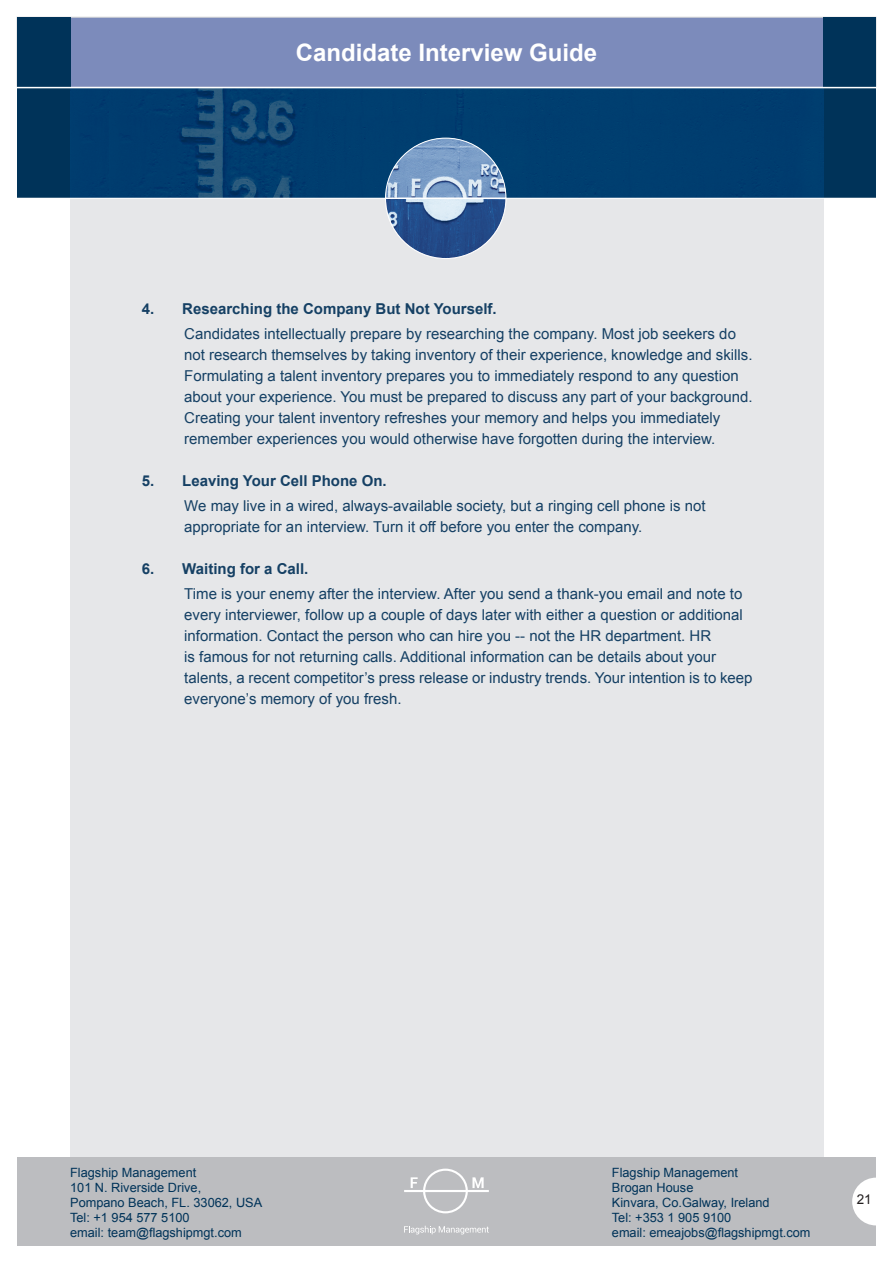
<style>
.page{position:relative;width:893px;height:1263px;background:#fff}
.page>*{position:absolute;margin:0;border:0;box-sizing:border-box;transform-origin:0 0}
.t1{font:700 24px "Arial";color:#fff}
.t2{font:15px/21px "Arial";color:#154064}
.t3{font:700 15px "Arial";color:#154064}
.t4{font:13.5px "Arial";color:#231f20}
.t5{font:12.75px/15px "Arial";color:#003359}
</style>
<div class="page">
<div style="left:70px;top:172px;width:753px;height:997px;background:#e6e7e9"></div>
<div style="left:17px;top:88px;width:859px;height:110px;background:#003359"></div>
<img style="left:70px;top:88px;width:753px;height:110px">
<svg style="left:385px;top:137px;width:122px;height:122px"></svg>
<hr style="left:0;top:198px;width:893px;height:1px;background:#fff">
<div style="left:17px;top:17px;width:859px;height:70px;background:#7c8bbb;border:1px solid #bcbdc0"></div>
<div style="left:17px;top:17px;width:53px;height:70px;background:#003359"></div>
<div style="left:823px;top:17px;width:53px;height:70px;background:#003359"></div>
<div style="left:17px;top:1157px;width:859px;height:89px;background:#bcbdc0"></div>
<svg style="left:404px;top:1226px;width:85px;height:8px"></svg>
<svg style="left:404px;top:1168px;width:85px;height:45px"></svg>
<svg style="left:852px;top:1177px;width:24px;height:48px"></svg>
<h1 class="t1" style="left:296px;top:37px;width:303px">Candidate Interview Guide</h1>
<p class="t3" style="left:142px;top:298px;width:357px">4. Researching the Company But Not Yourself.</p>
<p class="t2" style="left:184px;top:323px;width:570px">Candidates intellectually prepare by researching the company. Most job seekers do not research themselves by taking inventory of their experience, knowledge and skills.<br>Formulating a talent inventory prepares you to immediately respond to any question about your experience. You must be prepared to discuss any part of your background.<br>Creating your talent inventory refreshes your memory and helps you immediately remember experiences you would otherwise have forgotten during the interview.</p>
<p class="t3" style="left:142px;top:471px;width:247px">5. Leaving Your Cell Phone On.</p>
<p class="t2" style="left:184px;top:495px;width:523px">We may live in a wired, always-available society, but a ringing cell phone is not appropriate for an interview. Turn it off before you enter the company.</p>
<p class="t3" style="left:142px;top:559px;width:168px">6. Waiting for a Call.</p>
<p class="t2" style="left:184px;top:584px;width:570px">Time is your enemy after the interview. After you send a thank-you email and note to every interviewer, follow up a couple of days later with either a question or additional information. Contact the person who can hire you -- not the HR department. HR<br>is famous for not returning calls. Additional information can be details about your talents, a recent competitor’s press release or industry trends. Your intention is to keep everyone’s memory of you fresh.</p>
<p class="t5" style="left:70px;top:1165px;width:194px">Flagship Management<br>101 N. Riverside Drive,<br>Pompano Beach, FL. 33062, USA<br>Tel: +1 954 577 5100<br>email: team@flagshipmgt.com</p>
<p class="t5" style="left:612px;top:1165px;width:200px">Flagship Management<br>Brogan House<br>Kinvara, Co.Galway, Ireland<br>Tel: +353 1 905 9100<br>email: emeajobs@flagshipmgt.com</p>
<p class="t4" style="left:857px;top:1191px;width:17px">21</p>
</div>
